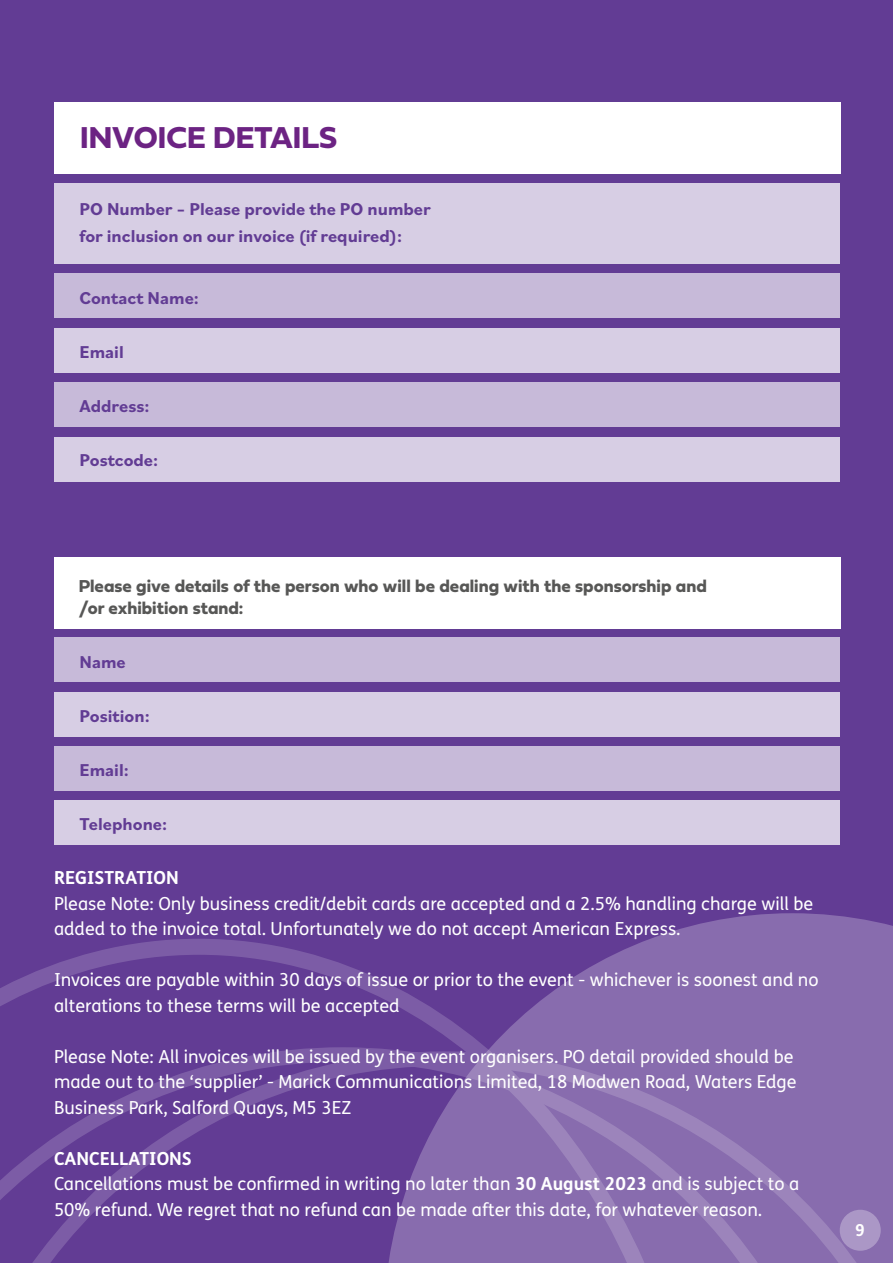
<style>
.page{position:relative;width:893px;height:1263px;background:#fff}
.page>*{position:absolute;margin:0;border:0;box-sizing:border-box;transform-origin:0 0}
.t1{font:31.5px "Fieldwork Geo Bold";color:#6c2383}
.t2{font:18px/25.5px "FS Me";color:#fff}
.t3{font:700 18px/27px "Bilo";color:#623c94}
.t4{font:18px/21.6px "Fieldwork Geo Bold";color:#575756}
.t5{font:700 18px "FS Me";color:#fff}
.t6{font:700 16.5px "FS Me";color:#fff}
.s1{font-weight:700}
</style>
<div class="page">
<div style="left:0;top:0;width:893px;height:939px;background:#623c94"></div>
<svg style="left:384px;top:913px;width:509px;height:127px;background:#7d5fa7"></svg>
<svg style="left:705px;top:1040px;width:188px;height:223px;background:#896eaf"></svg>
<svg style="left:0;top:939px;width:705px;height:324px;background:#72509e"></svg>
<div style="left:54px;top:437px;width:786px;height:44px;background:#d7cee4"></div>
<div style="left:54px;top:382px;width:786px;height:45px;background:#c7bad9"></div>
<div style="left:54px;top:328px;width:786px;height:45px;background:#d7cee4"></div>
<div style="left:54px;top:183px;width:786px;height:80px;background:#d7cee4"></div>
<div style="left:54px;top:273px;width:786px;height:45px;background:#c7bad9"></div>
<div style="left:54px;top:102px;width:786px;height:72px;background:#fff"></div>
<div style="left:54px;top:692px;width:786px;height:44px;background:#d7cee4"></div>
<div style="left:54px;top:637px;width:786px;height:45px;background:#c7bad9"></div>
<div style="left:54px;top:557px;width:786px;height:71px;background:#fff"></div>
<div style="left:54px;top:801px;width:786px;height:44px;background:#d7cee4"></div>
<div style="left:54px;top:746px;width:786px;height:45px;background:#c7bad9"></div>
<div style="left:840px;top:1210px;width:41px;height:41px;background:#ab97c6;border-radius:50%"></div>
<h1 class="t1" style="left:80px;top:113px;width:259px">INVOICE DETAILS</h1>
<p class="t3" style="left:79px;top:195px;width:353px">PO Number – Please provide the PO number for inclusion on our invoice (if required):</p>
<p class="t3" style="left:79px;top:283px;width:121px">Contact Name:</p>
<p class="t3" style="left:79px;top:337px;width:46px">Email</p>
<p class="t3" style="left:79px;top:391px;width:72px">Address:</p>
<p class="t3" style="left:79px;top:445px;width:80px">Postcode:</p>
<p class="t4" style="left:79px;top:575px;width:630px">Please give details of the person who will be dealing with the sponsorship and /or exhibition stand:</p>
<p class="t3" style="left:79px;top:647px;width:48px">Name</p>
<p class="t3" style="left:79px;top:701px;width:72px">Position:</p>
<p class="t3" style="left:79px;top:755px;width:51px">Email:</p>
<p class="t3" style="left:79px;top:809px;width:89px">Telephone:</p>
<p class="t5" style="left:54px;top:864px;width:126px">REGISTRATION</p>
<p class="t2" style="left:54px;top:890px;width:761px">Please Note: Only business credit/debit cards are accepted and a 2.5% handling charge will be added to the invoice total. Unfortunately we do not accept American Express.</p>
<p class="t2" style="left:54px;top:967px;width:766px">Invoices are payable within 30 days of issue or prior to the event - whichever is soonest and no alterations to these terms will be accepted</p>
<p class="t2" style="left:54px;top:1043px;width:744px">Please Note: All invoices will be issued by the event organisers. PO detail provided should be made out to the ‘supplier’ - Marick Communications Limited, 18 Modwen Road, Waters Edge<br>Business Park, Salford Quays, M5 3EZ</p>
<p class="t2" style="left:54px;top:1145px;width:747px"><span class="s1">CANCELLATIONS<br></span>Cancellations must be confirmed in writing no later than <span class="s1">30 August 2023</span> and is subject to a<br>50% refund. We regret that no refund can be made after this date, for whatever reason.</p>
<p class="t6" style="left:855px;top:1217px;width:11px">9</p>
</div>
